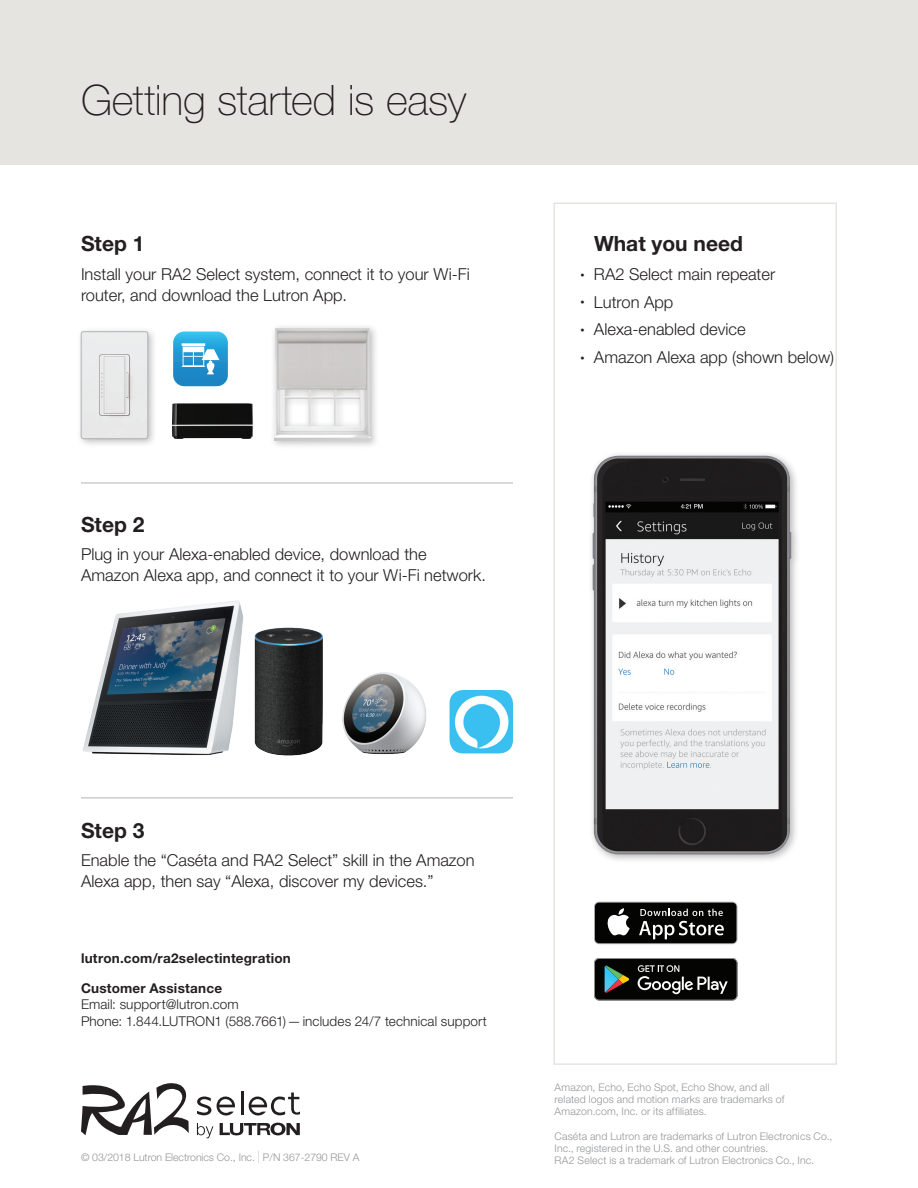
<style>
.page{position:relative;width:918px;height:1188px;background:#fff}
.page>*{position:absolute;margin:0;border:0;box-sizing:border-box;transform-origin:0 0}
.t1{font:100 42px "Helvetica Neue LT Std";letter-spacing:-.01em;color:#231f20}
.subhead_1{font:700 21px "Helvetica Neue LT Std";color:#231f20}
.text{font:300 16.5px/21px "Helvetica Neue LT Std";color:#231f20}
.text_with_bullets{font:300 16.5px "Helvetica Neue LT Std";color:#231f20}
.sign_off_info{font:300 13.5px/16.5px "Helvetica Neue LT Std";letter-spacing:.01em;color:#231f20}
.sign_off_info-2{font:700 13.5px "Helvetica Neue LT Std";letter-spacing:.015em;color:#231f20}
.sign_off_info-3{font:300 10.5px/12px "Helvetica Neue LT Std";letter-spacing:.015em;color:#939598}
.sign_off_info-4{font:300 10.5px "Helvetica Neue LT Std";letter-spacing:-.005em;color:#939598}
.s1{font-size:8.25px}
.s2{font-weight:200;font-size:17.4px}
</style>
<div class="page">
<div style="left:0;top:0;width:918px;height:165px;background:#e6e4e1"></div>
<div style="left:554px;top:202px;width:283px;height:863px;border:2px solid #e6e4e1"></div>
<div style="left:588px;top:451px;width:213px;height:413px;background:#231f20;opacity:.3"></div>
<img style="left:592px;top:456px;width:199px;height:398px">
<hr style="left:81px;top:798px;width:432px;height:1px;background:#b2b3b7">
<hr style="left:81px;top:483px;width:432px;height:1px;background:#b2b3b7">
<div style="left:269px;top:324px;width:111px;height:125px;background:#231f20;opacity:.3"></div>
<img style="left:274px;top:328px;width:97px;height:112px">
<div style="left:76px;top:327px;width:81px;height:121px;background:#231f20;opacity:.3"></div>
<svg style="left:81px;top:331px;width:67px;height:108px;background:#e4e5e5"></svg>
<svg style="left:173px;top:332px;width:55px;height:54px;background:#4eacda"></svg>
<svg style="left:594px;top:902px;width:144px;height:42px"></svg>
<div style="left:595px;top:903px;width:141px;height:40px;background:#040503;border-radius:4px"></div>
<svg style="left:607px;top:908px;width:23px;height:27px"></svg>
<svg style="left:639px;top:909px;width:85px;height:30px"></svg>
<svg style="left:594px;top:958px;width:144px;height:43px;background:#2c302d"></svg>
<img style="left:172px;top:403px;width:81px;height:36px">
<svg style="left:197px;top:1097px;width:14px;height:18px"></svg>
<hr style="left:241px;top:1092px;width:3px;height:23px;background:#231f20">
<svg style="left:217px;top:1097px;width:18px;height:19px"></svg>
<svg style="left:249px;top:1093px;width:51px;height:23px"></svg>
<svg style="left:81px;top:1083px;width:108px;height:52px"></svg>
<svg style="left:220px;top:1123px;width:80px;height:12px"></svg>
<svg style="left:197px;top:1123px;width:16px;height:15px"></svg>
<img style="left:450px;top:690px;width:63px;height:63px">
<img style="left:342px;top:672px;width:85px;height:83px">
<img style="left:260px;top:627px;width:63px;height:129px">
<img style="left:83px;top:600px;width:177px;height:155px">
<p class="t1" style="left:81px;top:76px;width:387px">Getting started is easy</p>
<p class="subhead_1" style="left:81px;top:231px;width:65px">Step 1</p>
<p class="text" style="left:81px;top:263px;width:390px">Install your RA2 Select system, connect it to your Wi-Fi router, and download the Lutron App.</p>
<p class="subhead_1" style="left:81px;top:511px;width:65px">Step 2</p>
<p class="text" style="left:81px;top:544px;width:407px">Plug in your Alexa-enabled device, download the<br>Amazon Alexa app, and connect it to your Wi-Fi network.</p>
<p class="subhead_1" style="left:594px;top:231px;width:150px">What you need</p>
<p class="text_with_bullets" style="left:580px;top:264px;width:196px"><span class="s1">•</span> RA2 Select main repeater</p>
<p class="text_with_bullets" style="left:580px;top:292px;width:94px"><span class="s1">•</span> Lutron App</p>
<p class="text_with_bullets" style="left:580px;top:319px;width:167px"><span class="s1">•</span> Alexa-enabled device</p>
<p class="text_with_bullets" style="left:580px;top:347px;width:255px"><span class="s1">•</span> Amazon Alexa app (shown below)</p>
<p class="subhead_1" style="left:81px;top:817px;width:65px">Step 3</p>
<p class="text" style="left:81px;top:850px;width:395px">Enable the “Caséta and RA2 Select” skill in the Amazon<br>Alexa app, then say “Alexa, discover my devices.”</p>
<p class="sign_off_info-2" style="left:81px;top:950px;width:212px">lutron.com/ra2selectintegration</p>
<p class="sign_off_info-2" style="left:81px;top:980px;width:143px">Customer Assistance</p>
<p class="sign_off_info" style="left:81px;top:996px;width:407px">Email: support@lutron.com<br>Phone: 1.844.LUTRON1 (588.7661)—includes 24/7 technical support</p>
<p class="sign_off_info-4" style="left:81px;top:1151px;width:280px">© 03/2018 Lutron Electronics Co., Inc. <span class="s2">I</span> P/N 367-2790 REV A</p>
<p class="sign_off_info-3" style="left:555px;top:1081px;width:231px">Amazon, Echo, Echo Spot, Echo Show, and all related logos and motion marks are trademarks of<br>Amazon.com, Inc. or its affiliates.</p>
<p class="sign_off_info-3" style="left:555px;top:1130px;width:279px">Caséta and Lutron are trademarks of Lutron Electronics Co.,<br>Inc., registered in the U.S. and other countries.<br>RA2 Select is a trademark of Lutron Electronics Co., Inc.</p>
</div>
